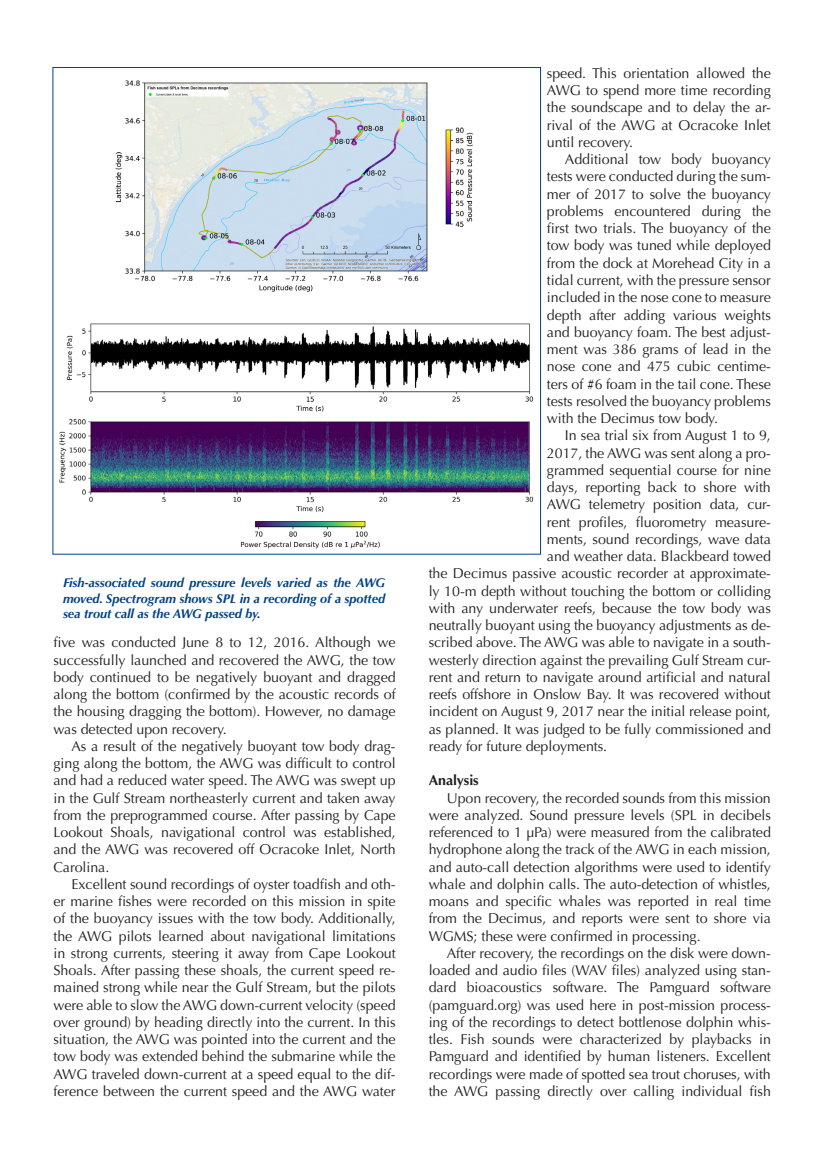
<style>
.page{position:relative;width:836px;height:1174px;background:#fff}
.page>*{position:absolute;margin:0;border:0;box-sizing:border-box;transform-origin:0 0}
.Body_Text{font:14.25px/17.2px "Optima LT Std";letter-spacing:-.005em;color:#231f20;text-align:justify}
.Article_Subhead{font:700 14.25px "Optima LT Std";letter-spacing:-.005em;color:#231f20}
.t1{font:italic 700 12.75px/15.8px "Optima LT Std";letter-spacing:-.005em;color:#014288;text-align:justify}
</style>
<div class="page">
<img style="left:59px;top:80px;width:475px;height:469px">
<p class="t1" style="left:63px;top:575px;width:323px">Fish-associated sound pressure levels varied as the AWG moved. Spectrogram shows SPL in a recording of a spotted sea trout call as the AWG passed by.</p>
<p class="Body_Text" style="left:53px;top:634px;width:344px">five was conducted June 8 to 12, 2016. Although we successfully launched and recovered the AWG, the tow body continued to be negatively buoyant and dragged along the bottom (confirmed by the acoustic records of the housing dragging the bottom). However, no damage was detected upon recovery.</p>
<p class="Body_Text" style="left:53px;top:737px;width:344px;text-indent:18px">As a result of the negatively buoyant tow body drag&shy;ging along the bottom, the AWG was difficult to control and had a reduced water speed. The AWG was swept up in the Gulf Stream northeasterly current and taken away from the preprogrammed course. After passing by Cape Lookout Shoals, navigational control was established, and the AWG was recovered off Ocracoke Inlet, North Carolina.</p>
<p class="Body_Text" style="left:53px;top:875px;width:344px;text-indent:18px">Excellent sound recordings of oyster toadfish and oth&shy;er marine fishes were recorded on this mission in spite of the buoyancy issues with the tow body. Additionally, the AWG pilots learned about navigational limitations in strong currents, steering it away from Cape Lookout Shoals. After passing these shoals, the current speed re&shy;mained strong while near the Gulf Stream, but the pilots were able to slow the AWG down-current velocity (speed over ground) by heading directly into the current. In this situation, the AWG was pointed into the current and the tow body was extended behind the submarine while the AWG traveled down-current at a speed equal to the dif&shy;ference between the current speed and the AWG water</p>
<p class="Body_Text" style="left:547px;top:65px;width:225px">speed. This orientation allowed the AWG to spend more time recording the soundscape and to delay the ar&shy;rival of the AWG at Ocracoke Inlet until recovery.</p>
<p class="Body_Text" style="left:547px;top:151px;width:225px;text-indent:18px">Additional tow body buoyancy tests were conducted during the sum&shy;mer of 2017 to solve the buoyancy problems encountered during the first two trials. The buoyancy of the tow body was tuned while deployed from the dock at Morehead City in a tidal current, with the pressure sensor included in the nose cone to measure depth after adding various weights and buoyancy foam. The best adjust&shy;ment was 386 grams of lead in the nose cone and 475 cubic centime&shy;ters of #6 foam in the tail cone. These tests resolved the buoyancy problems with the Decimus tow body.</p>
<p class="Body_Text" style="left:565px;top:427px;width:207px">In sea trial six from August 1 to 9,</p>
<p class="Body_Text" style="left:547px;top:444px;width:225px">2017, the AWG was sent along a pro-</p>
<p class="Body_Text" style="left:547px;top:461px;width:225px">grammed sequential course for nine</p>
<p class="Body_Text" style="left:547px;top:479px;width:225px">days, reporting back to shore with</p>
<p class="Body_Text" style="left:547px;top:496px;width:225px">AWG telemetry position data, cur-</p>
<p class="Body_Text" style="left:547px;top:513px;width:225px">rent profiles, fluorometry measure-</p>
<p class="Body_Text" style="left:547px;top:530px;width:225px">ments, sound recordings, wave data</p>
<p class="Body_Text" style="left:547px;top:548px;width:225px">and weather data. Blackbeard towed</p>
<p class="Body_Text" style="left:428px;top:565px;width:344px">the Decimus passive acoustic recorder at approximate-</p>
<p class="Body_Text" style="left:428px;top:582px;width:344px">ly 10-m depth without touching the bottom or colliding</p>
<p class="Body_Text" style="left:428px;top:599px;width:343px">with any underwater reefs, because the tow body was</p>
<p class="Body_Text" style="left:428px;top:617px;width:344px">neutrally buoyant using the buoyancy adjustments as de-</p>
<p class="Body_Text" style="left:428px;top:634px;width:344px">scribed above. The AWG was able to navigate in a south-</p>
<p class="Body_Text" style="left:428px;top:651px;width:344px">westerly direction against the prevailing Gulf Stream cur-</p>
<p class="Body_Text" style="left:428px;top:668px;width:343px">rent and return to navigate around artificial and natural</p>
<p class="Body_Text" style="left:428px;top:686px;width:344px">reefs offshore in Onslow Bay. It was recovered without</p>
<p class="Body_Text" style="left:428px;top:703px;width:343px">incident on August 9, 2017 near the initial release point,</p>
<p class="Body_Text" style="left:428px;top:720px;width:343px">as planned. It was judged to be fully commissioned and</p>
<p class="Body_Text" style="left:428px;top:737px;width:180px">ready for future deployments.</p>
<p class="Article_Subhead" style="left:428px;top:772px;width:52px">Analysis</p>
<p class="Body_Text" style="left:428px;top:789px;width:344px;text-indent:18px">Upon recovery, the recorded sounds from this mission were analyzed. Sound pressure levels (SPL in decibels referenced to 1 µPa) were measured from the calibrated hydrophone along the track of the AWG in each mission, and auto-call detection algorithms were used to identify whale and dolphin calls. The auto-detection of whistles, moans and specific whales was reported in real time from the Decimus, and reports were sent to shore via WGMS; these were confirmed in processing.</p>
<p class="Body_Text" style="left:428px;top:944px;width:344px;text-indent:18px">After recovery, the recordings on the disk were down&shy;loaded and audio files (WAV files) analyzed using stan&shy;dard bioacoustics software. The Pamguard software (pamguard.org) was used here in post-mission process&shy;ing of the recordings to detect bottlenose dolphin whis&shy;tles. Fish sounds were characterized by playbacks in Pamguard and identified by human listeners. Excellent recordings were made of spotted sea trout choruses, with the AWG passing directly over calling individual fish</p>
</div>
